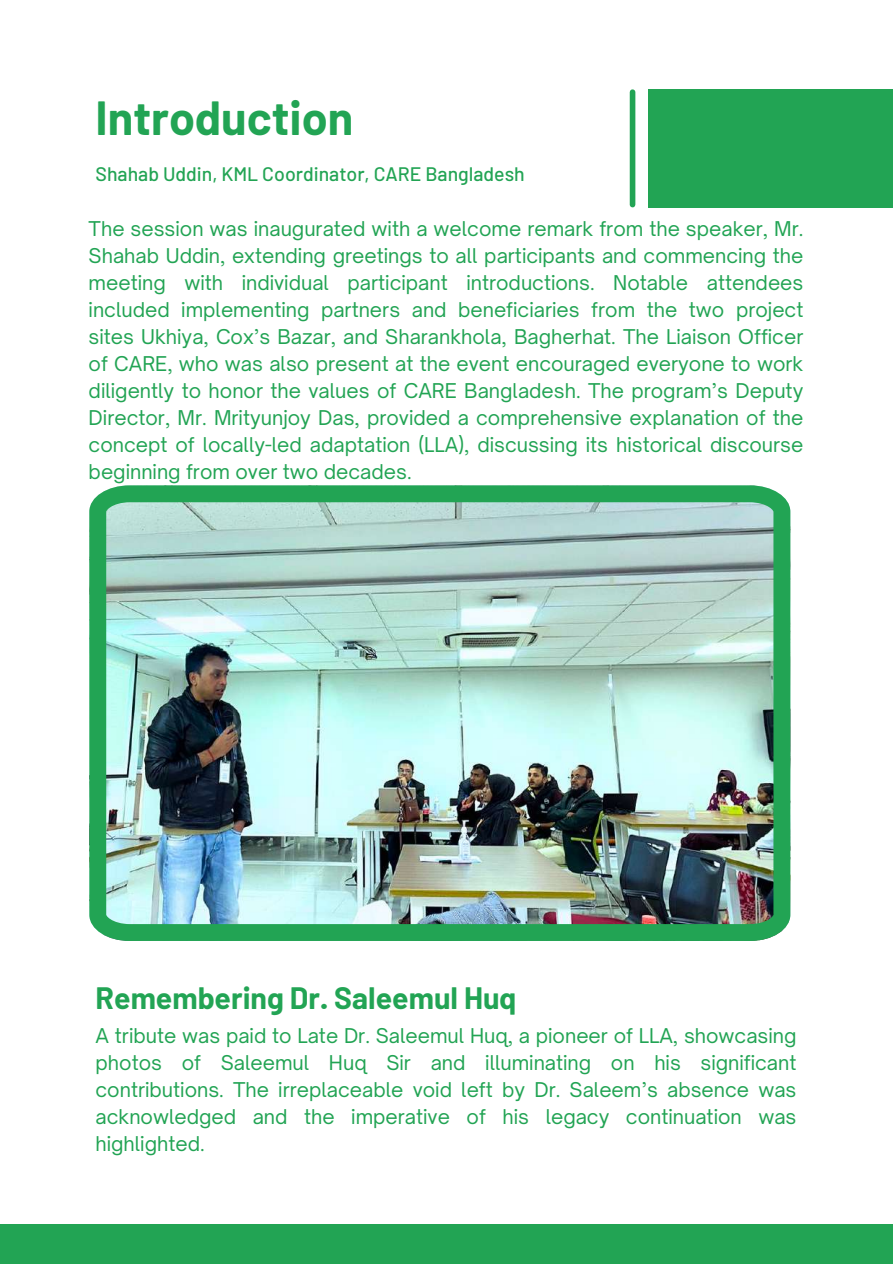
<style>
.page{position:relative;width:893px;height:1264px;background:#fff}
.page>*{position:absolute;margin:0;border:0;box-sizing:border-box;transform-origin:0 0}
.t1{font:700 46.8px "Barlow";color:#22a454}
.t2{font:700 30.3px "Barlow";color:#22a454}
.t3{font:19.5px/27px "Open Sauce One";color:#22a454;text-align:justify}
.t4{font:500 19.5px "Barlow";color:#22a454}
</style>
<div class="page">
<div style="left:629px;top:92px;width:6px;height:113px;background:#22a454"></div>
<div style="left:647px;top:89px;width:245px;height:118px;background:#22a454"></div>
<div style="left:0;top:1224px;width:892px;height:39px;background:#22a454"></div>
<img style="left:89px;top:485px;width:701px;height:456px">
<h1 class="t1" style="left:96px;top:88px;width:259px">Introduction</h1>
<p class="t4" style="left:96px;top:161px;width:431px">Shahab Uddin, KML Coordinator, CARE Bangladesh</p>
<p class="t3" style="left:89px;top:215px;width:716px">The session was inaugurated with a welcome remark from the speaker, Mr.<br>Shahab Uddin, extending greetings to all participants and commencing the meeting with individual participant introductions. Notable attendees included implementing partners and beneficiaries from the two project sites Ukhiya, Cox’s Bazar, and Sharankhola, Bagherhat. The Liaison Officer of CARE, who was also present at the event encouraged everyone to work diligently to honor the values of CARE Bangladesh. The program’s Deputy Director, Mr. Mrityunjoy Das, provided a comprehensive explanation of the concept of locally-led adaptation (LLA), discussing its historical discourse beginning from over two decades.</p>
<h2 class="t2" style="left:96px;top:978px;width:422px">Remembering Dr. Saleemul Huq</h2>
<p class="t3" style="left:96px;top:1022px;width:702px">A tribute was paid to Late Dr. Saleemul Huq, a pioneer of LLA, showcasing photos of Saleemul Huq Sir and illuminating on his significant contributions. The irreplaceable void left by Dr. Saleem’s absence was acknowledged and the imperative of his legacy continuation was highlighted.</p>
</div>
